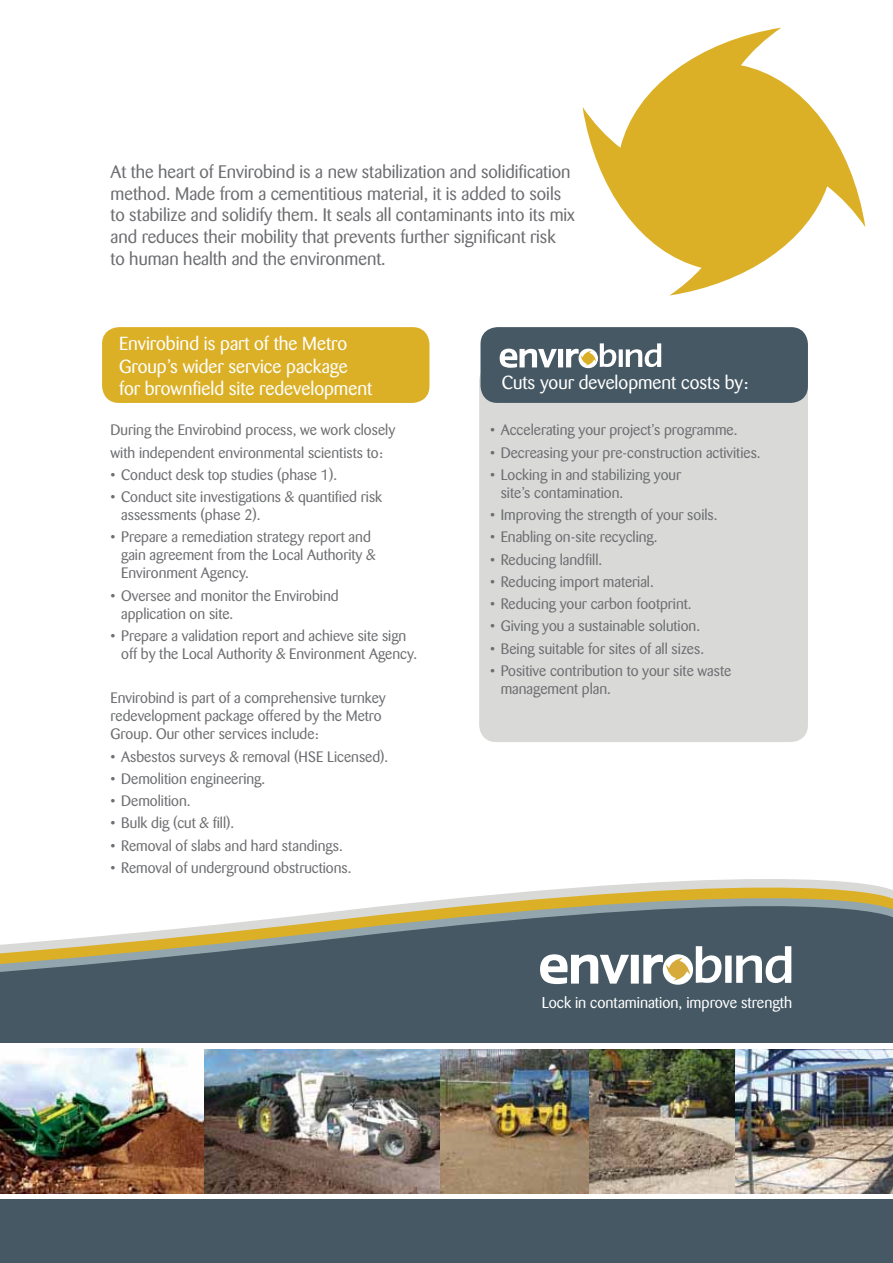
<style>
.page{position:relative;width:893px;height:1263px;background:#fff}
.page>*{position:absolute;margin:0;border:0;box-sizing:border-box;transform-origin:0 0}
.t1{font:18.75px/22.5px "Barmeno";color:#fff}
.t2{font:18px/21.6px "Barmeno";color:#6d6e71}
.t3{font:15.6px "Barmeno";color:#fff}
.t4{font:15px/18px "Barmeno";color:#6d6e71}
</style>
<div class="page">
<div style="left:479px;top:364px;width:329px;height:378px;background:#d9d9d8;border-radius:17px"></div>
<div style="left:0;top:994px;width:893px;height:269px;background:#455863"></div>
<div style="left:0;top:1043px;width:893px;height:156px;background:#fff"></div>
<svg style="left:0;top:881px;width:893px;height:113px;fill:#455863"></svg>
<img style="left:0;top:1049px;width:204px;height:144px">
<svg style="left:583px;top:28px;width:282px;height:268px;fill:#dbb027"></svg>
<div style="left:102px;top:327px;width:327px;height:76px;background:#dbb027;border-radius:17px"></div>
<div style="left:480px;top:327px;width:328px;height:76px;background:#455863;border-radius:17px"></div>
<svg style="left:500px;top:343px;width:161px;height:25px"></svg>
<svg style="left:540px;top:946px;width:251px;height:39px"></svg>
<img style="left:735px;top:1049px;width:158px;height:145px">
<img style="left:204px;top:1049px;width:237px;height:145px">
<img style="left:441px;top:1049px;width:149px;height:145px">
<img style="left:590px;top:1049px;width:145px;height:145px">
<p class="t2" style="left:111px;top:161px;width:466px">At the heart of Envirobind is a new stabilization and solidification method. Made from a cementitious material, it is added to soils to stabilize and solidify them. It seals all contaminants into its mix and reduces their mobility that prevents further significant risk<br>to human health and the environment.</p>
<p class="t1" style="left:119px;top:332px;width:255px">Envirobind is part of the Metro<br>Group’s wider service package for brownfield site redevelopment</p>
<p class="t4" style="left:111px;top:419px;width:286px;line-height:22.2px">During the Envirobind process, we work closely with independent environmental scientists to:</p>
<p class="t4" style="left:111px;top:466px;width:228px">• Conduct desk top studies (phase 1).</p>
<p class="t4" style="left:121px;top:488px;width:262px;text-indent:-11px">• Conduct site investigations &amp; quantified risk assessments (phase 2).</p>
<p class="t4" style="left:121px;top:528px;width:256px;text-indent:-11px">• Prepare a remediation strategy report and gain agreement from the Local Authority &amp;<br>Environment Agency.</p>
<p class="t4" style="left:121px;top:586px;width:219px;text-indent:-11px">• Oversee and monitor the Envirobind application on site.</p>
<p class="t4" style="left:121px;top:627px;width:297px;text-indent:-11px">• Prepare a validation report and achieve site sign off by the Local Authority &amp; Environment Agency.</p>
<p class="t4" style="left:111px;top:689px;width:277px">Envirobind is part of a comprehensive turnkey redevelopment package offered by the Metro<br>Group. Our other services include:</p>
<p class="t4" style="left:111px;top:747px;width:279px">• Asbestos surveys &amp; removal (HSE Licensed).</p>
<p class="t4" style="left:111px;top:770px;width:156px">• Demolition engineering.</p>
<p class="t4" style="left:111px;top:792px;width:82px">• Demolition.</p>
<p class="t4" style="left:111px;top:814px;width:125px">• Bulk dig (cut &amp; fill).</p>
<p class="t4" style="left:111px;top:836px;width:234px">• Removal of slabs and hard standings.</p>
<p class="t4" style="left:111px;top:859px;width:242px">• Removal of underground obstructions.</p>
<p class="t1" style="left:502px;top:372px;width:248px">Cuts your development costs by:</p>
<p class="t4" style="left:490px;top:421px;width:249px">• Accelerating your project’s programme.</p>
<p class="t4" style="left:490px;top:443px;width:272px">• Decreasing your pre-construction activities.</p>
<p class="t4" style="left:501px;top:466px;width:182px;text-indent:-11px">• Locking in and stabilizing your site’s contamination.</p>
<p class="t4" style="left:490px;top:506px;width:229px">• Improving the strength of your soils.</p>
<p class="t4" style="left:490px;top:528px;width:169px">• Enabling on-site recycling.</p>
<p class="t4" style="left:490px;top:550px;width:114px">• Reducing landfill.</p>
<p class="t4" style="left:490px;top:573px;width:165px">• Reducing import material.</p>
<p class="t4" style="left:490px;top:595px;width:203px">• Reducing your carbon footprint.</p>
<p class="t4" style="left:490px;top:617px;width:211px">• Giving you a sustainable solution.</p>
<p class="t4" style="left:490px;top:639px;width:216px">• Being suitable for sites of all sizes.</p>
<p class="t4" style="left:501px;top:662px;width:232px;text-indent:-11px">• Positive contribution to your site waste management plan.</p>
<p class="t3" style="left:542px;top:993px;width:252px">Lock in contamination, improve strength</p>
</div>
